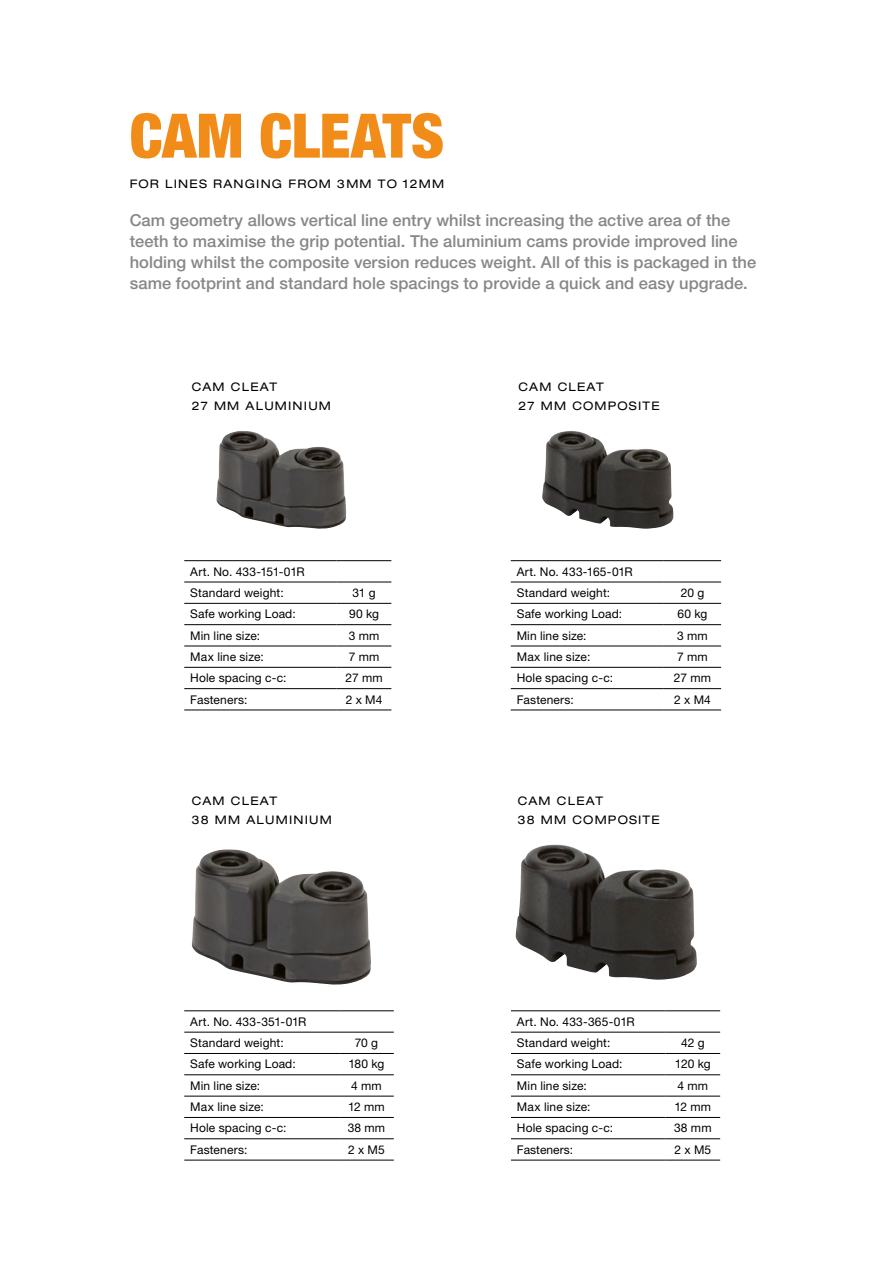
<style>
.page{position:relative;width:893px;height:1263px;background:#fff}
.page>*{position:absolute;margin:0;border:0;box-sizing:border-box;transform-origin:0 0}
.t1{font:900 condensed 61.5px "Helvetica Neue LT Pro";letter-spacing:-.01em;color:#f28c18}
.t2{font:500 16.5px/21px "Helvetica Neue LT Pro";letter-spacing:.005em;color:#878787}
.t3{font:12px/21.3px "Helvetica Neue LT Pro";letter-spacing:.01em;color:#000}
.t4{font:expanded 11.85px/18.3px "Helvetica Neue LT Pro";letter-spacing:.1em;color:#000}
</style>
<div class="page">
<img style="left:542px;top:431px;width:131px;height:98px">
<img style="left:216px;top:431px;width:130px;height:98px">
<img style="left:516px;top:844px;width:181px;height:136px">
<img style="left:191px;top:849px;width:180px;height:136px">
<hr style="left:511px;top:1160px;width:154px;height:1px;background:#000">
<hr style="left:665px;top:1160px;width:55px;height:1px;background:#000">
<hr style="left:511px;top:1010px;width:154px;height:1px;background:#000">
<hr style="left:665px;top:1010px;width:55px;height:1px;background:#000">
<hr style="left:511px;top:1032px;width:154px;height:1px;background:#000">
<hr style="left:665px;top:1032px;width:55px;height:1px;background:#000">
<hr style="left:511px;top:1053px;width:154px;height:1px;background:#000">
<hr style="left:665px;top:1053px;width:55px;height:1px;background:#000">
<hr style="left:511px;top:1074px;width:154px;height:1px;background:#000">
<hr style="left:665px;top:1074px;width:55px;height:1px;background:#000">
<hr style="left:511px;top:1096px;width:154px;height:1px;background:#000">
<hr style="left:665px;top:1096px;width:55px;height:1px;background:#000">
<hr style="left:511px;top:1117px;width:154px;height:1px;background:#000">
<hr style="left:665px;top:1117px;width:55px;height:1px;background:#000">
<hr style="left:511px;top:1138px;width:154px;height:1px;background:#000">
<hr style="left:665px;top:1138px;width:55px;height:1px;background:#000">
<hr style="left:184px;top:1160px;width:155px;height:1px;background:#000">
<hr style="left:339px;top:1160px;width:55px;height:1px;background:#000">
<hr style="left:184px;top:1010px;width:155px;height:1px;background:#000">
<hr style="left:339px;top:1010px;width:55px;height:1px;background:#000">
<hr style="left:184px;top:1032px;width:155px;height:1px;background:#000">
<hr style="left:339px;top:1032px;width:55px;height:1px;background:#000">
<hr style="left:184px;top:1053px;width:155px;height:1px;background:#000">
<hr style="left:339px;top:1053px;width:55px;height:1px;background:#000">
<hr style="left:184px;top:1074px;width:155px;height:1px;background:#000">
<hr style="left:339px;top:1074px;width:55px;height:1px;background:#000">
<hr style="left:184px;top:1096px;width:155px;height:1px;background:#000">
<hr style="left:339px;top:1096px;width:55px;height:1px;background:#000">
<hr style="left:184px;top:1117px;width:155px;height:1px;background:#000">
<hr style="left:339px;top:1117px;width:55px;height:1px;background:#000">
<hr style="left:184px;top:1138px;width:155px;height:1px;background:#000">
<hr style="left:339px;top:1138px;width:55px;height:1px;background:#000">
<hr style="left:184px;top:710px;width:153px;height:1px;background:#000">
<hr style="left:337px;top:710px;width:54px;height:1px;background:#000">
<hr style="left:184px;top:560px;width:153px;height:1px;background:#000">
<hr style="left:337px;top:560px;width:54px;height:1px;background:#000">
<hr style="left:184px;top:582px;width:153px;height:1px;background:#000">
<hr style="left:337px;top:582px;width:54px;height:1px;background:#000">
<hr style="left:184px;top:603px;width:153px;height:1px;background:#000">
<hr style="left:337px;top:603px;width:54px;height:1px;background:#000">
<hr style="left:184px;top:624px;width:153px;height:1px;background:#000">
<hr style="left:337px;top:624px;width:54px;height:1px;background:#000">
<hr style="left:184px;top:646px;width:153px;height:1px;background:#000">
<hr style="left:337px;top:646px;width:54px;height:1px;background:#000">
<hr style="left:184px;top:667px;width:153px;height:1px;background:#000">
<hr style="left:337px;top:667px;width:54px;height:1px;background:#000">
<hr style="left:184px;top:688px;width:153px;height:1px;background:#000">
<hr style="left:337px;top:688px;width:54px;height:1px;background:#000">
<hr style="left:511px;top:710px;width:153px;height:1px;background:#000">
<hr style="left:664px;top:710px;width:57px;height:1px;background:#000">
<hr style="left:511px;top:560px;width:153px;height:1px;background:#000">
<hr style="left:664px;top:560px;width:57px;height:1px;background:#000">
<hr style="left:511px;top:582px;width:153px;height:1px;background:#000">
<hr style="left:664px;top:582px;width:57px;height:1px;background:#000">
<hr style="left:511px;top:603px;width:153px;height:1px;background:#000">
<hr style="left:664px;top:603px;width:57px;height:1px;background:#000">
<hr style="left:511px;top:624px;width:153px;height:1px;background:#000">
<hr style="left:664px;top:624px;width:57px;height:1px;background:#000">
<hr style="left:511px;top:646px;width:153px;height:1px;background:#000">
<hr style="left:664px;top:646px;width:57px;height:1px;background:#000">
<hr style="left:511px;top:667px;width:153px;height:1px;background:#000">
<hr style="left:664px;top:667px;width:57px;height:1px;background:#000">
<hr style="left:511px;top:688px;width:153px;height:1px;background:#000">
<hr style="left:664px;top:688px;width:57px;height:1px;background:#000">
<h1 class="t1" style="left:130px;top:98px;width:316px">CAM CLEATS</h1>
<p class="t4" style="left:130px;top:174px;width:316px">FOR LINES RANGING FROM 3MM TO 12MM</p>
<p class="t2" style="left:130px;top:209px;width:628px">Cam geometry allows vertical line entry whilst increasing the active area of the teeth to maximise the grip potential. The aluminium cams provide improved line holding whilst the composite version reduces weight. All of this is packaged in the same footprint and standard hole spacings to provide a quick and easy upgrade.</p>
<p class="t4" style="left:192px;top:378px;width:141px">CAM CLEAT<br>27 MM ALUMINIUM</p>
<p class="t4" style="left:518px;top:378px;width:143px">CAM CLEAT<br>27 MM COMPOSITE</p>
<p class="t3" style="left:190px;top:560px;width:116px">Art. No. 433-151-01R<br>Standard weight:</p>
<p class="t3" style="left:352px;top:582px;width:25px">31 g</p>
<p class="t3" style="left:517px;top:560px;width:118px">Art. No. 433-165-01R<br>Standard weight:</p>
<p class="t3" style="left:681px;top:582px;width:25px">20 g</p>
<p class="t3" style="left:190px;top:603px;width:107px">Safe working Load:</p>
<p class="t3" style="left:349px;top:603px;width:31px">90 kg</p>
<p class="t3" style="left:190px;top:624px;width:71px">Min line size:</p>
<p class="t3" style="left:349px;top:624px;width:32px">3 mm</p>
<p class="t3" style="left:190px;top:646px;width:75px">Max line size:</p>
<p class="t3" style="left:349px;top:646px;width:32px">7 mm</p>
<p class="t3" style="left:190px;top:667px;width:98px">Hole spacing c-c:</p>
<p class="t3" style="left:345px;top:667px;width:39px">27 mm</p>
<p class="t3" style="left:190px;top:688px;width:59px">Fasteners:</p>
<p class="t3" style="left:346px;top:688px;width:38px">2 x M4</p>
<p class="t3" style="left:517px;top:603px;width:107px">Safe working Load:</p>
<p class="t3" style="left:677px;top:603px;width:31px">60 kg</p>
<p class="t3" style="left:517px;top:624px;width:71px">Min line size:</p>
<p class="t3" style="left:677px;top:624px;width:32px">3 mm</p>
<p class="t3" style="left:517px;top:646px;width:75px">Max line size:</p>
<p class="t3" style="left:677px;top:646px;width:32px">7 mm</p>
<p class="t3" style="left:517px;top:667px;width:98px">Hole spacing c-c:</p>
<p class="t3" style="left:674px;top:667px;width:39px">27 mm</p>
<p class="t3" style="left:517px;top:688px;width:59px">Fasteners:</p>
<p class="t3" style="left:674px;top:688px;width:38px">2 x M4</p>
<p class="t4" style="left:192px;top:792px;width:142px">CAM CLEAT<br>38 MM ALUMINIUM</p>
<p class="t4" style="left:518px;top:792px;width:144px">CAM CLEAT<br>38 MM COMPOSITE</p>
<p class="t3" style="left:190px;top:1011px;width:118px">Art. No. 433-351-01R<br>Standard weight:</p>
<p class="t3" style="left:355px;top:1032px;width:25px">70 g</p>
<p class="t3" style="left:517px;top:1011px;width:119px">Art. No. 433-365-01R<br>Standard weight:</p>
<p class="t3" style="left:681px;top:1032px;width:25px">42 g</p>
<p class="t3" style="left:190px;top:1053px;width:107px">Safe working Load:</p>
<p class="t3" style="left:348px;top:1053px;width:38px">180 kg</p>
<p class="t3" style="left:190px;top:1075px;width:71px">Min line size:</p>
<p class="t3" style="left:351px;top:1075px;width:32px">4 mm</p>
<p class="t3" style="left:190px;top:1096px;width:75px">Max line size:</p>
<p class="t3" style="left:348px;top:1096px;width:38px">12 mm</p>
<p class="t3" style="left:190px;top:1117px;width:98px">Hole spacing c-c:</p>
<p class="t3" style="left:348px;top:1117px;width:39px">38 mm</p>
<p class="t3" style="left:190px;top:1139px;width:59px">Fasteners:</p>
<p class="t3" style="left:348px;top:1139px;width:38px">2 x M5</p>
<p class="t3" style="left:517px;top:1053px;width:107px">Safe working Load:</p>
<p class="t3" style="left:675px;top:1053px;width:37px">120 kg</p>
<p class="t3" style="left:517px;top:1075px;width:71px">Min line size:</p>
<p class="t3" style="left:677px;top:1075px;width:32px">4 mm</p>
<p class="t3" style="left:517px;top:1096px;width:75px">Max line size:</p>
<p class="t3" style="left:674px;top:1096px;width:38px">12 mm</p>
<p class="t3" style="left:517px;top:1117px;width:98px">Hole spacing c-c:</p>
<p class="t3" style="left:674px;top:1117px;width:39px">38 mm</p>
<p class="t3" style="left:517px;top:1139px;width:58px">Fasteners:</p>
<p class="t3" style="left:674px;top:1139px;width:38px">2 x M5</p>
</div>
